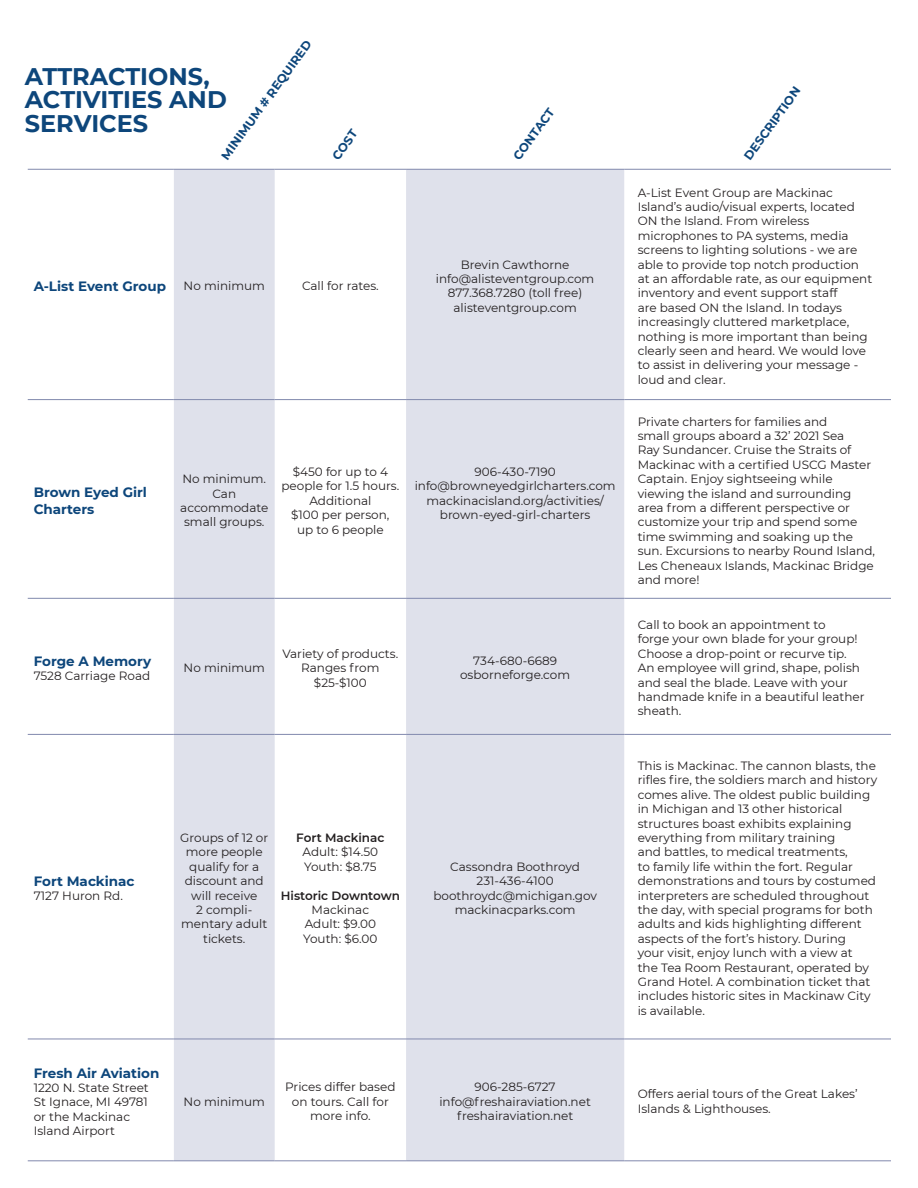
<style>
.page{position:relative;width:918px;height:1188px;background:#fff}
.page>*{position:absolute;margin:0;border:0;box-sizing:border-box;transform-origin:0 0}
.t1{font:700 24px/23.5px "Montserrat";color:#0d467b}
.t2{font:700 13.5px/16.2px "Montserrat";color:#0d467b}
.t3{font:12px/14.4px "Montserrat";color:#231f20;text-align:center}
.t4{font:700 12px "Montserrat";color:#0d467b}
.t5{font:600 12px/14.4px "Montserrat";color:#231f20;text-align:center}
.s1{font-weight:400}
</style>
<div class="page">
<svg style="left:174px;top:170px;width:450px;height:991px;fill:#dfe1eb"></svg>
<hr style="left:28px;top:734px;width:146px;height:1px;background:#8189ad">
<hr style="left:174px;top:734px;width:101px;height:1px;background:#8189ad">
<hr style="left:275px;top:734px;width:131px;height:1px;background:#8189ad">
<hr style="left:406px;top:734px;width:218px;height:1px;background:#8189ad">
<hr style="left:624px;top:734px;width:267px;height:1px;background:#8189ad">
<hr style="left:28px;top:1039px;width:146px;height:1px;background:#8189ad">
<hr style="left:174px;top:1039px;width:101px;height:1px;background:#8189ad">
<hr style="left:275px;top:1039px;width:131px;height:1px;background:#8189ad">
<hr style="left:406px;top:1039px;width:218px;height:1px;background:#8189ad">
<hr style="left:624px;top:1039px;width:267px;height:1px;background:#8189ad">
<hr style="left:28px;top:1161px;width:146px;height:1px;background:#8189ad">
<hr style="left:174px;top:1161px;width:101px;height:1px;background:#8189ad">
<hr style="left:275px;top:1161px;width:131px;height:1px;background:#8189ad">
<hr style="left:406px;top:1161px;width:218px;height:1px;background:#8189ad">
<hr style="left:624px;top:1161px;width:267px;height:1px;background:#8189ad">
<hr style="left:28px;top:169px;width:146px;height:1px;background:#8189ad">
<hr style="left:174px;top:169px;width:101px;height:1px;background:#8189ad">
<hr style="left:275px;top:169px;width:131px;height:1px;background:#8189ad">
<hr style="left:406px;top:169px;width:218px;height:1px;background:#8189ad">
<hr style="left:624px;top:169px;width:267px;height:1px;background:#8189ad">
<hr style="left:28px;top:399px;width:146px;height:1px;background:#8189ad">
<hr style="left:174px;top:399px;width:101px;height:1px;background:#8189ad">
<hr style="left:275px;top:399px;width:131px;height:1px;background:#8189ad">
<hr style="left:406px;top:399px;width:218px;height:1px;background:#8189ad">
<hr style="left:624px;top:399px;width:267px;height:1px;background:#8189ad">
<hr style="left:28px;top:598px;width:146px;height:1px;background:#8189ad">
<hr style="left:174px;top:598px;width:101px;height:1px;background:#8189ad">
<hr style="left:275px;top:598px;width:131px;height:1px;background:#8189ad">
<hr style="left:406px;top:598px;width:218px;height:1px;background:#8189ad">
<hr style="left:624px;top:598px;width:267px;height:1px;background:#8189ad">
<p class="t4" style="left:217px;top:153px;width:145px;rotate:-54deg">MINIMUM # REQUIRED</p>
<p class="t1" style="left:25px;top:63px;width:204px">ATTRACTIONS,<br>ACTIVITIES AND<br>SERVICES</p>
<p class="t4" style="left:328px;top:153px;width:35px;rotate:-54deg">COST</p>
<p class="t2" style="left:34px;top:277px;width:134px">A-List Event Group</p>
<p class="t3" style="left:184px;top:278px;width:83px">No minimum</p>
<p class="t3" style="left:302px;top:278px;width:78px">Call for rates.</p>
<p class="t4" style="left:509px;top:153px;width:62px;rotate:-54deg">CONTACT</p>
<p class="t3" style="left:461px;top:257px;width:110px">Brevin Cawthorne</p>
<p class="t3" style="left:436px;top:271px;width:160px">info@alisteventgroup.com</p>
<p class="t3" style="left:448px;top:286px;width:136px">877.368.7280 (toll free) alisteventgroup.com</p>
<p class="t2" style="left:34px;top:484px;width:115px">Brown Eyed Girl<br>Charters</p>
<p class="t3" style="left:182px;top:471px;width:85px">No minimum.</p>
<p class="t3" style="left:180px;top:486px;width:90px">Can accommodate small groups.</p>
<p class="t3" style="left:281px;top:464px;width:119px">$450 for up to 4 people for 1.5 hours.</p>
<p class="t3" style="left:291px;top:493px;width:100px">Additional<br>$100 per person, up to 6 people</p>
<p class="t3" style="left:475px;top:464px;width:83px">906-430-7190</p>
<p class="t3" style="left:415px;top:478px;width:202px">info@browneyedgirlcharters.com mackinacisland.org/activities/ brown-eyed-girl-charters</p>
<p class="t2" style="left:34px;top:652px;width:119px">Forge A Memory</p>
<p class="t3" style="left:34px;top:668px;width:118px">7528 Carriage Road</p>
<p class="t3" style="left:184px;top:660px;width:83px">No minimum</p>
<p class="t3" style="left:283px;top:646px;width:117px">Variety of products.<br>Ranges from $25-$100</p>
<p class="t3" style="left:473px;top:653px;width:85px">734-680-6689</p>
<p class="t3" style="left:460px;top:667px;width:112px">osborneforge.com</p>
<p class="t2" style="left:34px;top:872px;width:102px">Fort Mackinac</p>
<p class="t3" style="left:34px;top:889px;width:91px">7127 Huron Rd.</p>
<p class="t3" style="left:180px;top:830px;width:90px">Groups of 12 or more people qualify for a discount and will receive<br>2 compli&shy;mentary adult tickets.</p>
<p class="t5" style="left:296px;top:830px;width:90px">Fort Mackinac</p>
<p class="t3" style="left:303px;top:845px;width:77px">Adult: $14.50</p>
<p class="t3" style="left:304px;top:859px;width:74px">Youth: $8.75</p>
<p class="t5" style="left:281px;top:888px;width:121px">Historic Downtown<br><span class="s1">Mackinac</span></p>
<p class="t3" style="left:305px;top:917px;width:73px">Adult: $9.00</p>
<p class="t3" style="left:303px;top:931px;width:76px">Youth: $6.00</p>
<p class="t3" style="left:450px;top:859px;width:131px">Cassondra Boothroyd</p>
<p class="t3" style="left:477px;top:873px;width:79px">231-436-4100</p>
<p class="t3" style="left:433px;top:888px;width:165px">boothroydc@michigan.gov</p>
<p class="t3" style="left:455px;top:902px;width:122px">mackinacparks.com</p>
<p class="t2" style="left:34px;top:1064px;width:127px">Fresh Air Aviation</p>
<p class="t3" style="left:34px;top:1080px;width:117px">1220 N. State Street</p>
<p class="t3" style="left:34px;top:1095px;width:116px">St Ignace, MI 49781</p>
<p class="t3" style="left:34px;top:1109px;width:98px;text-align:left">or the Mackinac<br>Island Airport</p>
<p class="t3" style="left:184px;top:1094px;width:83px">No minimum</p>
<p class="t3" style="left:285px;top:1079px;width:112px">Prices differ based on tours. Call for more info.</p>
<p class="t3" style="left:475px;top:1079px;width:83px">906-285-6727</p>
<p class="t3" style="left:439px;top:1094px;width:153px">info@freshairaviation.net</p>
<p class="t3" style="left:457px;top:1108px;width:118px">freshairaviation.net</p>
<p class="t4" style="left:740px;top:153px;width:88px;rotate:-54deg">DESCRIPTION</p>
<p class="t3" style="left:638px;top:185px;width:236px;text-align:left">A-List Event Group are Mackinac Island’s audio/visual experts, located ON the Island. From wireless microphones to PA systems, media screens to lighting solutions - we are able to provide top notch production at an affordable rate, as our equipment inventory and event support staff<br>are based ON the Island. In todays increasingly cluttered marketplace, nothing is more important than being clearly seen and heard. We would love to assist in delivering your message - loud and clear.</p>
<p class="t3" style="left:638px;top:414px;width:239px;text-align:left">Private charters for families and<br>small groups aboard a 32’ 2021 Sea<br>Ray Sundancer. Cruise the Straits of Mackinac with a certified USCG Master Captain. Enjoy sightseeing while viewing the island and surrounding area from a different perspective or customize your trip and spend some time swimming and soaking up the sun. Excursions to nearby Round Island, Les Cheneaux Islands, Mackinac Bridge and more!</p>
<p class="t3" style="left:638px;top:617px;width:228px;text-align:left">Call to book an appointment to<br>forge your own blade for your group!<br>Choose a drop-point or recurve tip.<br>An employee will grind, shape, polish and seal the blade. Leave with your handmade knife in a beautiful leather sheath.</p>
<p class="t3" style="left:638px;top:758px;width:241px;text-align:left">This is Mackinac. The cannon blasts, the rifles fire, the soldiers march and history comes alive. The oldest public building in Michigan and 13 other historical structures boast exhibits explaining everything from military training<br>and battles, to medical treatments,<br>to family life within the fort. Regular demonstrations and tours by costumed interpreters are scheduled throughout the day, with special programs for both adults and kids highlighting different aspects of the fort’s history. During<br>your visit, enjoy lunch with a view at<br>the Tea Room Restaurant, operated by Grand Hotel. A combination ticket that includes historic sites in Mackinaw City is available.</p>
<p class="t3" style="left:638px;top:1087px;width:221px;text-align:left">Offers aerial tours of the Great Lakes’<br>Islands &amp; Lighthouses.</p>
</div>
